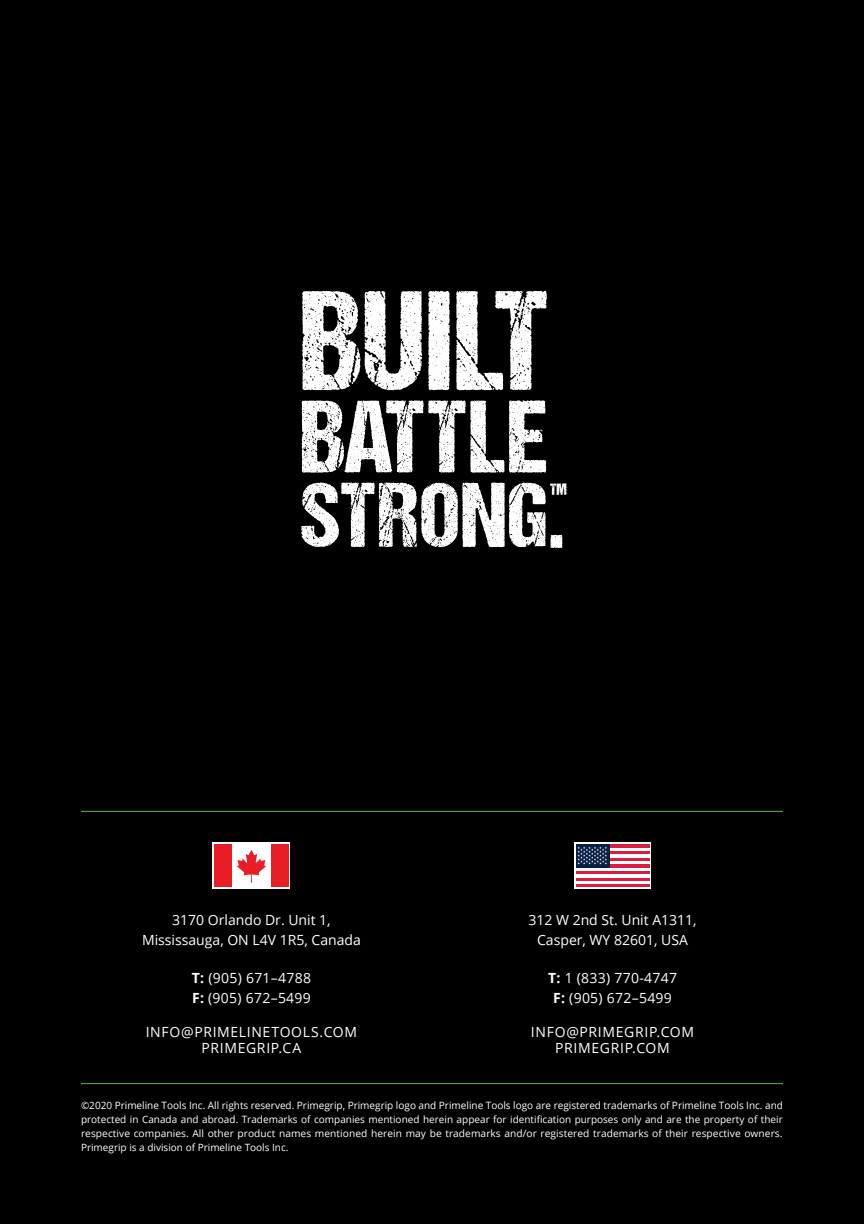
<style>
.page{position:relative;width:864px;height:1224px;background:#000}
.page>*{position:absolute;margin:0;border:0;box-sizing:border-box;transform-origin:0 0}
.t1{font:14px/20px "Open Sans";color:#fff;text-align:center}
.t2{font:14px/16px "Open Sans";letter-spacing:.045em;color:#fff;text-align:center}
.t3{font:14px/20px "Open Sans";letter-spacing:.02em;color:#fff}
.t4{font:10px/14px "Open Sans";color:#fff;text-align:justify}
.s1{font-weight:700}
</style>
<div class="page">
<hr style="left:81px;top:811px;width:702px;height:1px;background:#58b947">
<hr style="left:81px;top:1083px;width:702px;height:1px;background:#58b947">
<svg style="left:213px;top:842px;width:77px;height:47px"></svg>
<div style="left:215px;top:844px;width:17px;height:43px;background:#e91d26"></div>
<div style="left:271px;top:844px;width:17px;height:43px;background:#e91d26"></div>
<div style="left:232px;top:844px;width:39px;height:43px;background:#fff"></div>
<svg style="left:237px;top:850px;width:29px;height:33px"></svg>
<div style="left:574px;top:842px;width:77px;height:47px;background:#fff"></div>
<hr style="left:576px;top:884px;width:73px;height:3px;background:#da1e3f">
<svg style="left:576px;top:880px;width:73px;height:1px"></svg>
<hr style="left:576px;top:877px;width:73px;height:3px;background:#da1e3f">
<hr style="left:576px;top:871px;width:73px;height:3px;background:#da1e3f">
<svg style="left:576px;top:867px;width:73px;height:1px"></svg>
<hr style="left:576px;top:864px;width:73px;height:3px;background:#da1e3f">
<svg style="left:609px;top:857px;width:40px;height:4px"></svg>
<hr style="left:576px;top:851px;width:73px;height:3px;background:#da1e3f">
<svg style="left:609px;top:847px;width:40px;height:4px"></svg>
<hr style="left:576px;top:844px;width:73px;height:3px;background:#da1e3f">
<div style="left:576px;top:844px;width:33px;height:23px;background:#091f44"></div>
<svg style="left:578px;top:847px;width:29px;height:17px"></svg>
<svg style="left:302px;top:291px;width:120px;height:99px"></svg>
<svg style="left:428px;top:291px;width:22px;height:99px;background:#eaeaea"></svg>
<svg style="left:456px;top:291px;width:91px;height:100px"></svg>
<svg style="left:302px;top:400px;width:244px;height:73px"></svg>
<svg style="left:301px;top:483px;width:265px;height:65px"></svg>
<h1 class="t1" style="left:142px;top:910px;width:220px">3170 Orlando Dr. Unit 1,<br>Mississauga, ON L4V 1R5, Canada</h1>
<h1 class="t3" style="left:192px;top:968px;width:121px"><span class="s1">T:</span> (905) 671–4788<br><span class="s1">F:</span> (905) 672–5499</h1>
<h1 class="t2" style="left:146px;top:1024px;width:213px">INFO@PRIMELINETOOLS.COM<br>PRIMEGRIP.CA</h1>
<h1 class="t1" style="left:528px;top:910px;width:170px">312 W 2nd St. Unit A1311,<br>Casper, WY 82601, USA</h1>
<h1 class="t3" style="left:548px;top:968px;width:130px;text-align:center"><span class="s1">T:</span> 1 (833) 770-4747<br><span class="s1">F:</span> (905) 672–5499</h1>
<h1 class="t2" style="left:531px;top:1024px;width:165px">INFO@PRIMEGRIP.COM<br>PRIMEGRIP.COM</h1>
<p class="t4" style="left:81px;top:1098px;width:704px">©2020 Primeline Tools Inc. All rights reserved. Primegrip, Primegrip logo and Primeline Tools logo are registered trademarks of Primeline Tools Inc. and protected in Canada and abroad. Trademarks of companies mentioned herein appear for identification purposes only and are the property of their respective companies. All other product names mentioned herein may be trademarks and/or registered trademarks of their respective owners.<br>Primegrip is a division of Primeline Tools Inc.</p>
</div>
